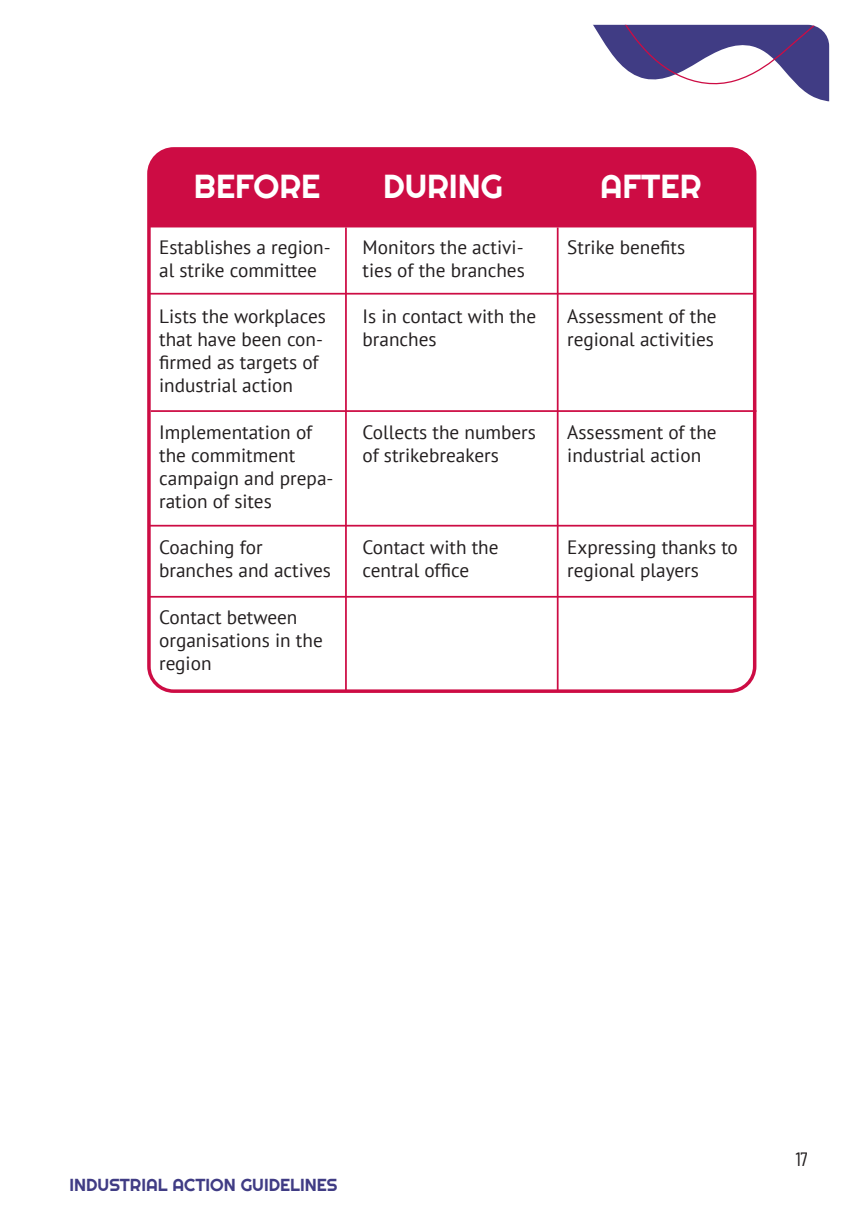
<style>
.page{position:relative;width:854px;height:1216px;background:#fff}
.page>*{position:absolute;margin:0;border:0;box-sizing:border-box;transform-origin:0 0}
.t1{font:33.25px "Righteous";color:#fff}
.t2{font:19.25px/23.1px "PT Sans";color:#231f20}
.t3{font:19.25px "Barlow Condensed";color:#231f20}
.t4{font:17.5px "Righteous";color:#403c84}
</style>
<div class="page">
<svg style="left:593px;top:25px;width:235px;height:77px"></svg>
<div style="left:147px;top:147px;width:609px;height:546px;border:4px solid #cd0c44;border-radius:25px"></div>
<div style="left:149px;top:149px;width:605px;height:78px;background:#cd0c44"></div>
<hr style="left:345px;top:227px;width:2px;height:463px;background:#cd0c44">
<hr style="left:149px;top:293px;width:605px;height:1px;background:#cd0c44">
<hr style="left:151px;top:410px;width:605px;height:2px;background:#cd0c44">
<hr style="left:148px;top:525px;width:606px;height:1px;background:#cd0c44">
<hr style="left:149px;top:596px;width:605px;height:1px;background:#cd0c44">
<hr style="left:556px;top:227px;width:2px;height:463px;background:#cd0c44">
<p class="t1" style="left:194px;top:165px;width:128px">BEFORE</p>
<p class="t1" style="left:383px;top:165px;width:121px">DURING</p>
<p class="t1" style="left:600px;top:165px;width:103px">AFTER</p>
<p class="t2" style="left:159px;top:235px;width:173px">Establishes a region&shy;al strike committee</p>
<p class="t2" style="left:159px;top:304px;width:168px">Lists the workplaces that have been con&shy;firmed as targets of industrial action</p>
<p class="t2" style="left:159px;top:420px;width:176px">Implementation of the commitment campaign and prepa&shy;ration of sites</p>
<p class="t2" style="left:159px;top:535px;width:173px">Coaching for branches and actives</p>
<p class="t2" style="left:159px;top:605px;width:165px">Contact between organisations in the region</p>
<p class="t2" style="left:362px;top:235px;width:164px">Monitors the activi&shy;ties of the branches</p>
<p class="t2" style="left:362px;top:304px;width:175px">Is in contact with the branches</p>
<p class="t2" style="left:362px;top:420px;width:175px">Collects the numbers of strikebreakers</p>
<p class="t2" style="left:362px;top:535px;width:137px">Contact with the central office</p>
<p class="t2" style="left:567px;top:235px;width:119px">Strike benefits</p>
<p class="t2" style="left:567px;top:304px;width:151px">Assessment of the regional activities</p>
<p class="t2" style="left:567px;top:420px;width:151px">Assessment of the industrial action</p>
<p class="t2" style="left:567px;top:535px;width:172px">Expressing thanks to regional players</p>
<p class="t4" style="left:69px;top:1173px;width:269px">INDUSTRIAL ACTION GUIDELINES</p>
<p class="t3" style="left:795px;top:1145px;width:13px">17</p>
</div>
